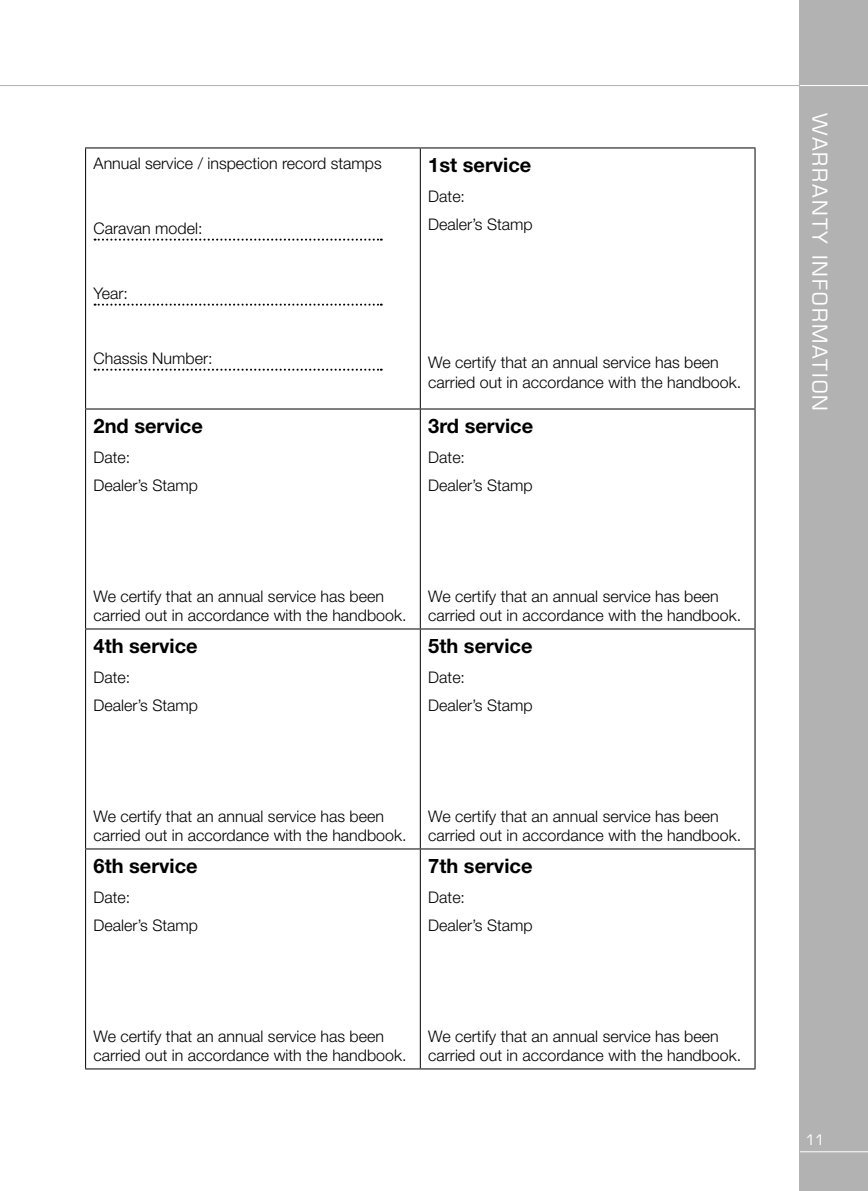
<style>
.page{position:relative;width:868px;height:1191px;background:#fff}
.page>*{position:absolute;margin:0;border:0;box-sizing:border-box;transform-origin:0 0}
.t1{font:700 20px "Helvetica Neue";color:#000}
.t2{font:20px "Eurostile";letter-spacing:.1em;color:#fff}
.t3{font:300 16px/19.2px "Helvetica Neue";color:#000}
.t4{font:14px "Eurostile";color:#fff}
</style>
<div class="page">
<hr style="left:0;top:85px;width:867px;height:1px;background:#b3b2b2">
<div style="left:799px;top:0;width:68px;height:1191px;background:#b3b2b2"></div>
<hr style="left:799px;top:1151px;width:68px;height:1px;background:#fff">
<hr style="left:799px;top:85px;width:68px;height:1px;background:#fff">
<hr style="left:85px;top:147px;width:335px;height:1px;background:#000">
<hr style="left:85px;top:148px;width:1px;height:260px;background:#000">
<hr style="left:420px;top:147px;width:335px;height:1px;background:#000">
<hr style="left:420px;top:148px;width:1px;height:260px;background:#000">
<hr style="left:754px;top:148px;width:1px;height:260px;background:#000">
<hr style="left:85px;top:408px;width:335px;height:1px;background:#000">
<hr style="left:85px;top:409px;width:1px;height:219px;background:#000">
<hr style="left:420px;top:408px;width:335px;height:1px;background:#000">
<hr style="left:420px;top:409px;width:1px;height:219px;background:#000">
<hr style="left:754px;top:409px;width:1px;height:219px;background:#000">
<hr style="left:85px;top:628px;width:335px;height:1px;background:#000">
<hr style="left:85px;top:629px;width:1px;height:219px;background:#000">
<hr style="left:420px;top:628px;width:335px;height:1px;background:#000">
<hr style="left:420px;top:629px;width:1px;height:219px;background:#000">
<hr style="left:754px;top:629px;width:1px;height:219px;background:#000">
<hr style="left:85px;top:848px;width:335px;height:1px;background:#000">
<hr style="left:85px;top:849px;width:1px;height:219px;background:#000">
<hr style="left:420px;top:848px;width:335px;height:1px;background:#000">
<hr style="left:420px;top:849px;width:1px;height:219px;background:#000">
<hr style="left:754px;top:849px;width:1px;height:219px;background:#000">
<hr style="left:85px;top:1068px;width:335px;height:1px;background:#000">
<hr style="left:420px;top:1068px;width:335px;height:1px;background:#000">
<svg style="left:95px;top:239px;width:287px;height:2px"></svg>
<svg style="left:95px;top:304px;width:287px;height:2px"></svg>
<svg style="left:95px;top:369px;width:287px;height:2px"></svg>
<p class="t3" style="left:94px;top:153px;width:290px">Annual service / inspection record stamps</p>
<p class="t3" style="left:94px;top:218px;width:110px">Caravan model:</p>
<p class="t3" style="left:94px;top:283px;width:36px">Year:</p>
<p class="t3" style="left:94px;top:348px;width:120px">Chassis Number:</p>
<p class="t1" style="left:428px;top:152px;width:104px">1st service</p>
<p class="t3" style="left:428px;top:182px;width:106px;line-height:27.6px">Date:<br>Dealer’s Stamp</p>
<p class="t3" style="left:428px;top:353px;width:314px">We certify that an annual service has been carried out in accordance with the handbook.</p>
<p class="t2" style="left:831px;top:113px;width:299px;rotate:90deg">WARRANTY INFORMATION</p>
<p class="t1" style="left:94px;top:413px;width:111px">2nd service</p>
<p class="t3" style="left:94px;top:443px;width:106px;line-height:27.6px">Date:<br>Dealer’s Stamp</p>
<p class="t1" style="left:428px;top:413px;width:106px">3rd service</p>
<p class="t3" style="left:428px;top:443px;width:106px;line-height:27.6px">Date:<br>Dealer’s Stamp</p>
<p class="t3" style="left:94px;top:586px;width:314px">We certify that an annual service has been carried out in accordance with the handbook.</p>
<p class="t3" style="left:428px;top:586px;width:314px">We certify that an annual service has been carried out in accordance with the handbook.</p>
<p class="t1" style="left:94px;top:633px;width:106px">4th service</p>
<p class="t3" style="left:94px;top:663px;width:106px;line-height:27.8px">Date:<br>Dealer’s Stamp</p>
<p class="t1" style="left:428px;top:633px;width:106px">5th service</p>
<p class="t3" style="left:428px;top:663px;width:106px;line-height:27.8px">Date:<br>Dealer’s Stamp</p>
<p class="t3" style="left:94px;top:806px;width:314px">We certify that an annual service has been carried out in accordance with the handbook.</p>
<p class="t3" style="left:428px;top:806px;width:314px">We certify that an annual service has been carried out in accordance with the handbook.</p>
<p class="t1" style="left:94px;top:853px;width:106px">6th service</p>
<p class="t3" style="left:94px;top:883px;width:106px;line-height:27.8px">Date:<br>Dealer’s Stamp</p>
<p class="t1" style="left:428px;top:853px;width:106px">7th service</p>
<p class="t3" style="left:428px;top:883px;width:106px;line-height:27.8px">Date:<br>Dealer’s Stamp</p>
<p class="t3" style="left:94px;top:1026px;width:314px">We certify that an annual service has been carried out in accordance with the handbook.</p>
<p class="t3" style="left:428px;top:1026px;width:314px">We certify that an annual service has been carried out in accordance with the handbook.</p>
<p class="t4" style="left:805px;top:1131px;width:20px">11</p>
</div>
